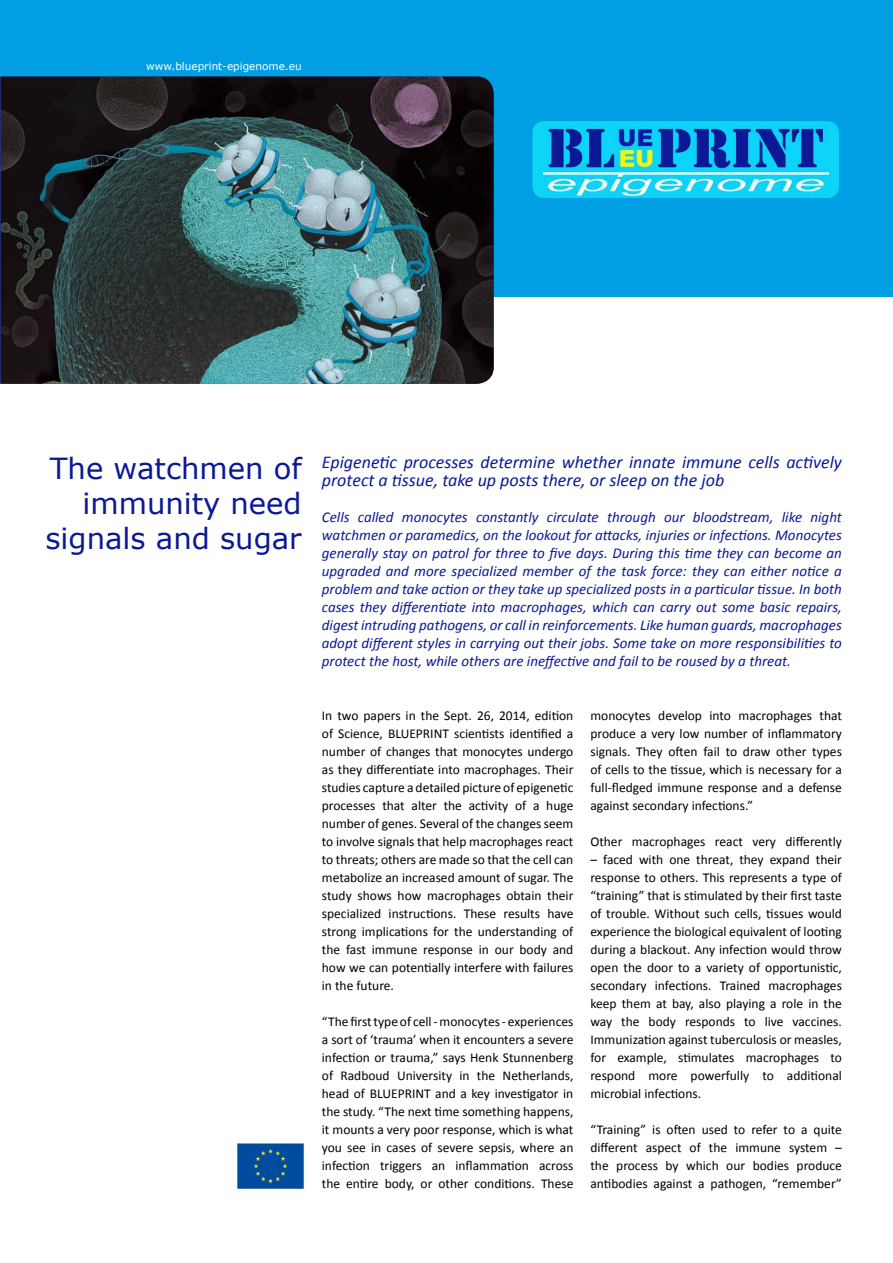
<style>
.page{position:relative;width:893px;height:1263px;background:#fff}
.page>*{position:absolute;margin:0;border:0;box-sizing:border-box;transform-origin:0 0}
.t1{font:29.1px/35px "MS Reference Sans Serif";color:#0b1996;text-align:right}
.t2{font:italic 18px/18px "Calibri";color:#0b1996}
.t3{font:italic 15px/18px "Calibri";color:#0b1996;text-align:justify}
.t4{font:13.5px/18px "Calibri";color:#000;text-align:justify}
.t5{font:10.5px "MS Reference Sans Serif";color:#fff}
</style>
<div class="page">
<img style="left:236px;top:1143px;width:69px;height:45px">
<div style="left:0;top:0;width:893px;height:297px;background:#009fe3"></div>
<img style="left:1px;top:77px;width:493px;height:307px">
<div style="left:532px;top:121px;width:307px;height:77px;background:#0dd5f6;border-radius:12px"></div>
<img style="left:544px;top:127px;width:284px;height:69px">
<p class="t5" style="left:146px;top:60px;width:157px">www.blueprint-epigenome.eu</p>
<h1 class="t1" style="left:45px;top:450px;width:258px">The watchmen of immunity need signals and sugar</h1>
<h2 class="t2" style="left:322px;top:452px;width:522px">Epigenetic processes determine whether innate immune cells actively protect a tissue, take up posts there, or sleep on the job</h2>
<p class="t3" style="left:322px;top:507px;width:522px">Cells called monocytes constantly circulate through our bloodstream, like night watchmen or paramedics, on the lookout for attacks, injuries or infections. Monocytes generally stay on patrol for three to five days. During this time they can become an upgraded and more specialized member of the task force: they can either notice a problem and take action or they take up specialized posts in a particular tissue. In both cases they differentiate into macrophages, which can carry out some basic repairs, digest intruding pathogens, or call in reinforcements. Like human guards, macrophages adopt different styles in carrying out their jobs. Some take on more responsibilities to protect the host, while others are ineffective and fail to be roused by a threat.</p>
<p class="t4" style="left:322px;top:706px;width:253px">In two papers in the Sept. 26, 2014, edition of Science, BLUEPRINT scientists identified a number of changes that monocytes undergo as they differentiate into macrophages. Their studies capture a detailed picture of epigenetic processes that alter the activity of a huge number of genes. Several of the changes seem to involve signals that help macrophages react to threats; others are made so that the cell can metabolize an increased amount of sugar. The study shows how macrophages obtain their specialized instructions. These results have strong implications for the understanding of the fast immune response in our body and how we can potentially interfere with failures in the future.</p>
<p class="t4" style="left:322px;top:1012px;width:253px">“The first type of cell - monocytes - experiences a sort of ‘trauma’ when it encounters a severe infection or trauma,” says Henk Stunnenberg of Radboud University in the Netherlands, head of BLUEPRINT and a key investigator in the study. “The next time something happens, it mounts a very poor response, which is what you see in cases of severe sepsis, where an infection triggers an inflammation across the entire body, or other conditions. These</p>
<p class="t4" style="left:590px;top:706px;width:253px">monocytes develop into macrophages that produce a very low number of inflammatory signals. They often fail to draw other types of cells to the tissue, which is necessary for a full-fledged immune response and a defense against secondary infections.”</p>
<p class="t4" style="left:590px;top:832px;width:253px">Other macrophages react very differently</p>
<p class="t4" style="left:590px;top:850px;width:253px">– faced with one threat, they expand their response to others. This represents a type of “training” that is stimulated by their first taste of trouble. Without such cells, tissues would experience the biological equivalent of looting during a blackout. Any infection would throw open the door to a variety of opportunistic, secondary infections. Trained macrophages keep them at bay, also playing a role in the way the body responds to live vaccines.<br>Immunization against tuberculosis or measles, for example, stimulates macrophages to respond more powerfully to additional microbial infections.</p>
<p class="t4" style="left:590px;top:1120px;width:253px">“Training” is often used to refer to a quite different aspect of the immune system – the process by which our bodies produce antibodies against a pathogen, “remember”</p>
</div>
